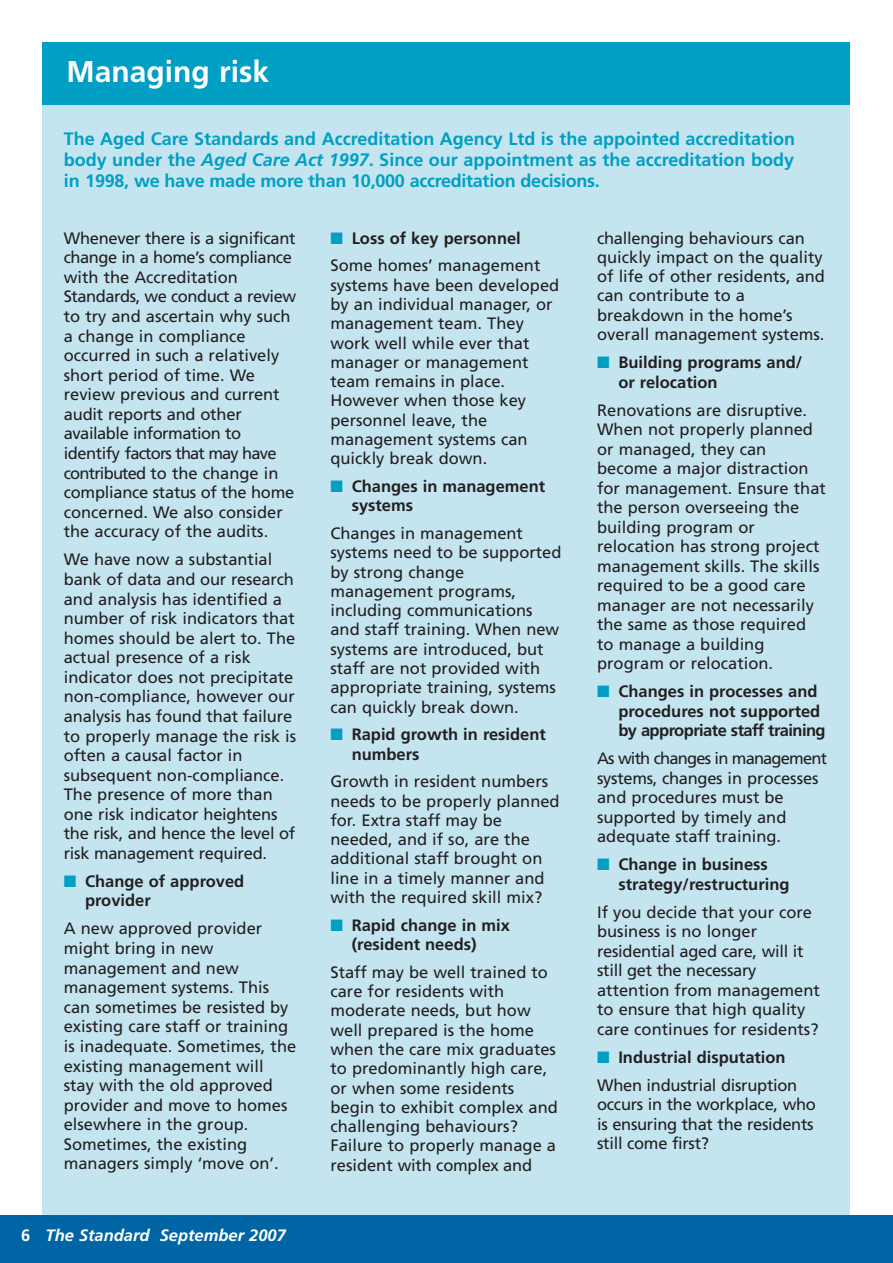
<style>
.page{position:relative;width:893px;height:1263px;background:#fff}
.page>*{position:absolute;margin:0;border:0;box-sizing:border-box;transform-origin:0 0}
.t1{font:700 30px "Frutiger";color:#fff}
.t2{font:700 18px/21px "Frutiger";letter-spacing:-.015em;color:#009fc3;text-align:justify}
.t3{font:16.5px/19.5px "Frutiger";color:#231f20}
.t4{font:700 16.5px/19.5px "Frutiger";color:#231f20}
.t5{font:italic 700 16.5px "Frutiger";color:#fff}
.s1{font-style:italic}
.s2{color:#009fc3}
.s3{font-style:normal}
.s4{font-weight:700}
</style>
<div class="page">
<div style="left:43px;top:56px;width:807px;height:1170px;background:#c4e5f0"></div>
<div style="left:43px;top:43px;width:807px;height:62px;background:#009fc3"></div>
<div style="left:0;top:1215px;width:893px;height:48px;background:#0065a4"></div>
<h1 class="t1" style="left:67px;top:60px;width:204px">Managing risk</h1>
<p class="t2" style="left:64px;top:129px;width:733px">The Aged Care Standards and Accreditation Agency Ltd is the appointed accreditation body under the <span class="s1">Aged Care Act 1997</span>. Since our appointment as the accreditation body in 1998, we have made more than 10,000 accreditation decisions.</p>
<p class="t3" style="left:64px;top:229px;width:234px">Whenever there is a significant change in a home’s compliance with the Accreditation<br>Standards, we conduct a review to try and ascertain why such a change in compliance occurred in such a relatively short period of time. We review previous and current audit reports and other available information to identify factors that may have contributed to the change in compliance status of the home concerned. We also consider the accuracy of the audits.</p>
<p class="t3" style="left:64px;top:551px;width:234px">We have now a substantial bank of data and our research and analysis has identified a number of risk indicators that homes should be alert to. The actual presence of a risk indicator does not precipitate non-compliance, however our analysis has found that failure to properly manage the risk is often a causal factor in subsequent non-compliance.<br>The presence of more than one risk indicator heightens the risk, and hence the level of risk management required.</p>
<p class="t4" style="left:85px;top:873px;width:161px;text-indent:-21px"><span class="s2">■</span> Change of approved provider</p>
<p class="t3" style="left:64px;top:920px;width:234px">A new approved provider might bring in new management and new management systems. This can sometimes be resisted by existing care staff or training is inadequate. Sometimes, the existing management will stay with the old approved provider and move to homes elsewhere in the group.<br>Sometimes, the existing managers simply ‘move on’.</p>
<p class="t5" style="left:21px;top:1229px;width:266px"><span class="s3">6</span> The Standard September 2007</p>
<p class="t3" style="left:330px;top:225px;width:211px;line-height:27.8px"><span class="s2">■</span> <span class="s4">Loss of key personnel<br></span>Some homes’ management</p>
<p class="t3" style="left:330px;top:277px;width:230px">systems have been developed by an individual manager, or management team. They work well while ever that manager or management team remains in place.<br>However when those key personnel leave, the management systems can quickly break down.</p>
<p class="t4" style="left:352px;top:478px;width:195px;text-indent:-21px"><span class="s2">■</span> Changes in management systems</p>
<p class="t3" style="left:330px;top:525px;width:233px">Changes in management systems need to be supported by strong change management programs, including communications and staff training. When new systems are introduced, but staff are not provided with appropriate training, systems can quickly break down.</p>
<p class="t4" style="left:352px;top:726px;width:196px;text-indent:-21px"><span class="s2">■</span> Rapid growth in resident numbers</p>
<p class="t3" style="left:330px;top:773px;width:231px">Growth in resident numbers needs to be properly planned for. Extra staff may be needed, and if so, are the additional staff brought on line in a timely manner and with the required skill mix?</p>
<p class="t4" style="left:352px;top:917px;width:160px;text-indent:-21px"><span class="s2">■</span> Rapid change in mix (resident needs)</p>
<p class="t3" style="left:330px;top:964px;width:229px">Staff may be well trained to care for residents with moderate needs, but how well prepared is the home when the care mix graduates to predominantly high care, or when some residents begin to exhibit complex and challenging behaviours?<br>Failure to properly manage a resident with complex and</p>
<p class="t3" style="left:597px;top:230px;width:229px">challenging behaviours can quickly impact on the quality of life of other residents, and can contribute to a breakdown in the home’s overall management systems.</p>
<p class="t4" style="left:618px;top:354px;width:185px;text-indent:-21px"><span class="s2">■</span> Building programs and/ or relocation</p>
<p class="t3" style="left:597px;top:401px;width:230px">Renovations are disruptive.<br>When not properly planned or managed, they can become a major distraction for management. Ensure that the person overseeing the building program or relocation has strong project management skills. The skills required to be a good care manager are not necessarily the same as those required to manage a building program or relocation.</p>
<p class="t4" style="left:618px;top:683px;width:209px;text-indent:-21px"><span class="s2">■</span> Changes in processes and procedures not supported by appropriate staff training</p>
<p class="t3" style="left:597px;top:750px;width:231px">As with changes in management systems, changes in processes and procedures must be supported by timely and adequate staff training.</p>
<p class="t4" style="left:618px;top:856px;width:173px;text-indent:-21px"><span class="s2">■</span> Change in business strategy/restructuring</p>
<p class="t3" style="left:597px;top:903px;width:224px">If you decide that your core business is no longer residential aged care, will it still get the necessary attention from management to ensure that high quality care continues for residents?</p>
<p class="t3" style="left:597px;top:1044px;width:202px;line-height:28px"><span class="s2">■</span> <span class="s4">Industrial disputation<br></span>When industrial disruption</p>
<p class="t3" style="left:597px;top:1096px;width:220px">occurs in the workplace, who is ensuring that the residents still come first?</p>
</div>
